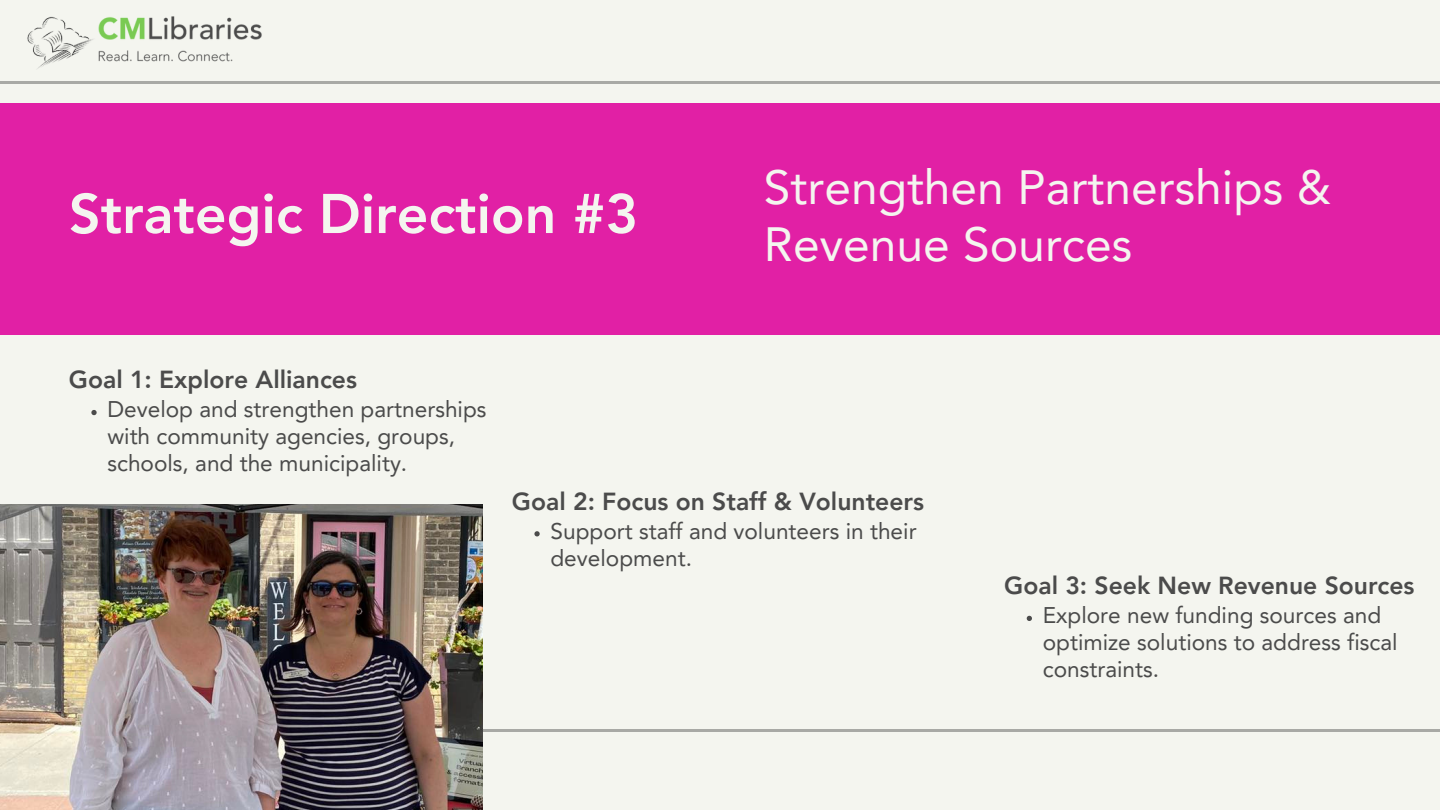
<style>
.page{position:relative;width:1440px;height:810px;background:#f4f5ef}
.page>*{position:absolute;margin:0;border:0;box-sizing:border-box;transform-origin:0 0}
.t1{font:800 55.3px "Avenir LT Pro";color:#f4f5ef}
.t2{font:48px/57px "Avenir LT Pro";color:#f4f5ef}
.t3{font:800 24.7px "Avenir LT Pro";color:#4b4b4b}
.t4{font:22.7px/27px "Avenir LT Pro";color:#4b4b4b}
</style>
<div class="page">
<div style="left:0;top:103px;width:1440px;height:231px;background:#e120a5"></div>
<hr style="left:0;top:729px;width:1440px;height:3px;background:#4b4b4b">
<hr style="left:0;top:81px;width:1440px;height:3px;background:#4b4b4b">
<img style="left:27px;top:16px;width:235px;height:53px">
<img style="left:0;top:504px;width:482px;height:306px">
<svg style="left:91px;top:410px;width:6px;height:5px"></svg>
<svg style="left:534px;top:531px;width:6px;height:5px"></svg>
<svg style="left:1027px;top:616px;width:5px;height:5px"></svg>
<p class="t1" style="left:69px;top:191px;width:571px">Strategic Direction #3</p>
<p class="t3" style="left:69px;top:370px;width:290px">Goal 1: Explore Alliances</p>
<p class="t4" style="left:107px;top:398px;width:381px">Develop and strengthen partnerships with community agencies, groups, schools, and the municipality.</p>
<p class="t2" style="left:764px;top:164px;width:569px">Strengthen Partnerships &amp;<br>Revenue Sources</p>
<p class="t3" style="left:512px;top:491px;width:414px">Goal 2: Focus on Staff &amp; Volunteers</p>
<p class="t4" style="left:550px;top:519px;width:368px">Support staff and volunteers in their development.</p>
<p class="t3" style="left:1004px;top:576px;width:412px">Goal 3: Seek New Revenue Sources</p>
<p class="t4" style="left:1043px;top:604px;width:356px">Explore new funding sources and optimize solutions to address fiscal constraints.</p>
</div>
